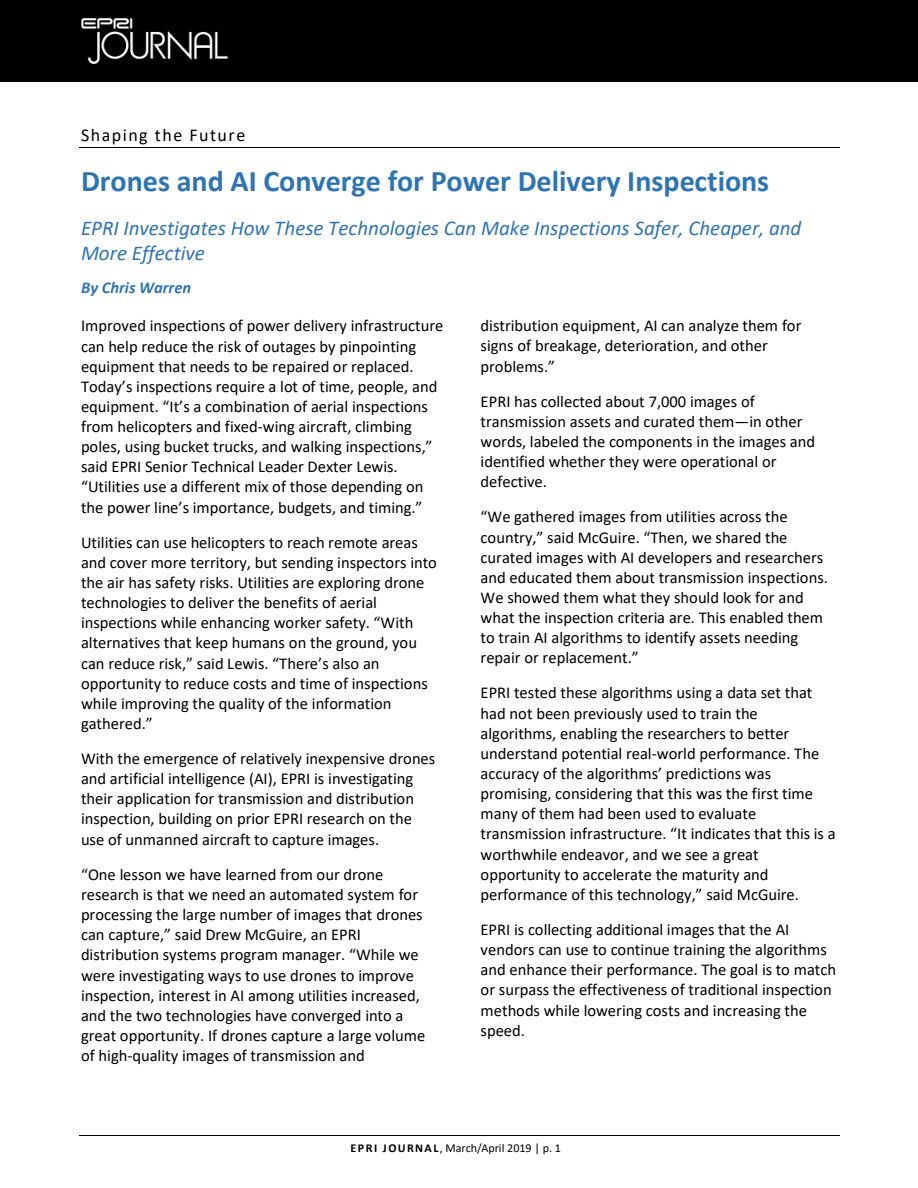
<style>
.page{position:relative;width:918px;height:1188px;background:#fff}
.page>*{position:absolute;margin:0;border:0;box-sizing:border-box;transform-origin:0 0}
.t1{font:700 30px "Calibri";color:#2e74b5}
.t2{font:italic 21px/25.5px "Calibri";color:#2e74b5}
.t3{font:18px "Calibri";letter-spacing:.085em;color:#000}
.t4{font:16.5px/20.1px "Calibri";color:#000}
.t5{font:italic 700 16.5px "Calibri";letter-spacing:-.005em;color:#2e74b5}
.t6{font:12px "Calibri";letter-spacing:-.005em;color:#000}
.s1{font-weight:700}
</style>
<div class="page">
<hr style="left:79px;top:1136px;width:760px;height:1px;background:#000">
<div style="left:0;top:0;width:918px;height:82px;background:#000"></div>
<hr style="left:79px;top:147px;width:760px;height:1px;background:#000">
<p class="t3" style="left:81px;top:122px;width:166px">Shaping the Future</p>
<h1 class="t1" style="left:81px;top:160px;width:690px">Drones and AI Converge for Power Delivery Inspections</h1>
<h2 class="t2" style="left:81px;top:214px;width:722px">EPRI Investigates How These Technologies Can Make Inspections Safer, Cheaper, and<br>More Effective</h2>
<p class="t5" style="left:81px;top:276px;width:112px">By Chris Warren</p>
<p class="t4" style="left:81px;top:315px;width:364px">Improved inspections of power delivery infrastructure can help reduce the risk of outages by pinpointing equipment that needs to be repaired or replaced.<br>Today’s inspections require a lot of time, people, and equipment. “It’s a combination of aerial inspections from helicopters and fixed-wing aircraft, climbing poles, using bucket trucks, and walking inspections,” said EPRI Senior Technical Leader Dexter Lewis. “Utilities use a different mix of those depending on the power line’s importance, budgets, and timing.”</p>
<p class="t4" style="left:81px;top:532px;width:357px">Utilities can use helicopters to reach remote areas and cover more territory, but sending inspectors into the air has safety risks. Utilities are exploring drone technologies to deliver the benefits of aerial inspections while enhancing worker safety. “With alternatives that keep humans on the ground, you can reduce risk,” said Lewis. “There’s also an opportunity to reduce costs and time of inspections while improving the quality of the information gathered.”</p>
<p class="t4" style="left:81px;top:748px;width:356px">With the emergence of relatively inexpensive drones and artificial intelligence (AI), EPRI is investigating their application for transmission and distribution inspection, building on prior EPRI research on the use of unmanned aircraft to capture images.</p>
<p class="t4" style="left:81px;top:864px;width:346px">“One lesson we have learned from our drone research is that we need an automated system for processing the large number of images that drones can capture,” said Drew McGuire, an EPRI distribution systems program manager. “While we were investigating ways to use drones to improve inspection, interest in AI among utilities increased, and the two technologies have converged into a great opportunity. If drones capture a large volume of high-quality images of transmission and</p>
<p class="t4" style="left:481px;top:315px;width:322px">distribution equipment, AI can analyze them for signs of breakage, deterioration, and other problems.”</p>
<p class="t4" style="left:481px;top:391px;width:336px">EPRI has collected about 7,000 images of transmission assets and curated them—in other words, labeled the components in the images and identified whether they were operational or defective.</p>
<p class="t4" style="left:481px;top:506px;width:349px">“We gathered images from utilities across the country,” said McGuire. “Then, we shared the curated images with AI developers and researchers and educated them about transmission inspections.<br>We showed them what they should look for and what the inspection criteria are. This enabled them to train AI algorithms to identify assets needing repair or replacement.”</p>
<p class="t4" style="left:481px;top:682px;width:357px">EPRI tested these algorithms using a data set that had not been previously used to train the algorithms, enabling the researchers to better understand potential real-world performance. The accuracy of the algorithms’ predictions was promising, considering that this was the first time many of them had been used to evaluate transmission infrastructure. “It indicates that this is a worthwhile endeavor, and we see a great opportunity to accelerate the maturity and performance of this technology,” said McGuire.</p>
<p class="t4" style="left:481px;top:919px;width:357px">EPRI is collecting additional images that the AI vendors can use to continue training the algorithms and enhance their performance. The goal is to match or surpass the effectiveness of traditional inspection methods while lowering costs and increasing the speed.</p>
<p class="t6" style="left:350px;top:1140px;width:212px"><span class="s1">EPRI JOURNAL</span> , March/April 2019 | p. 1</p>
</div>
